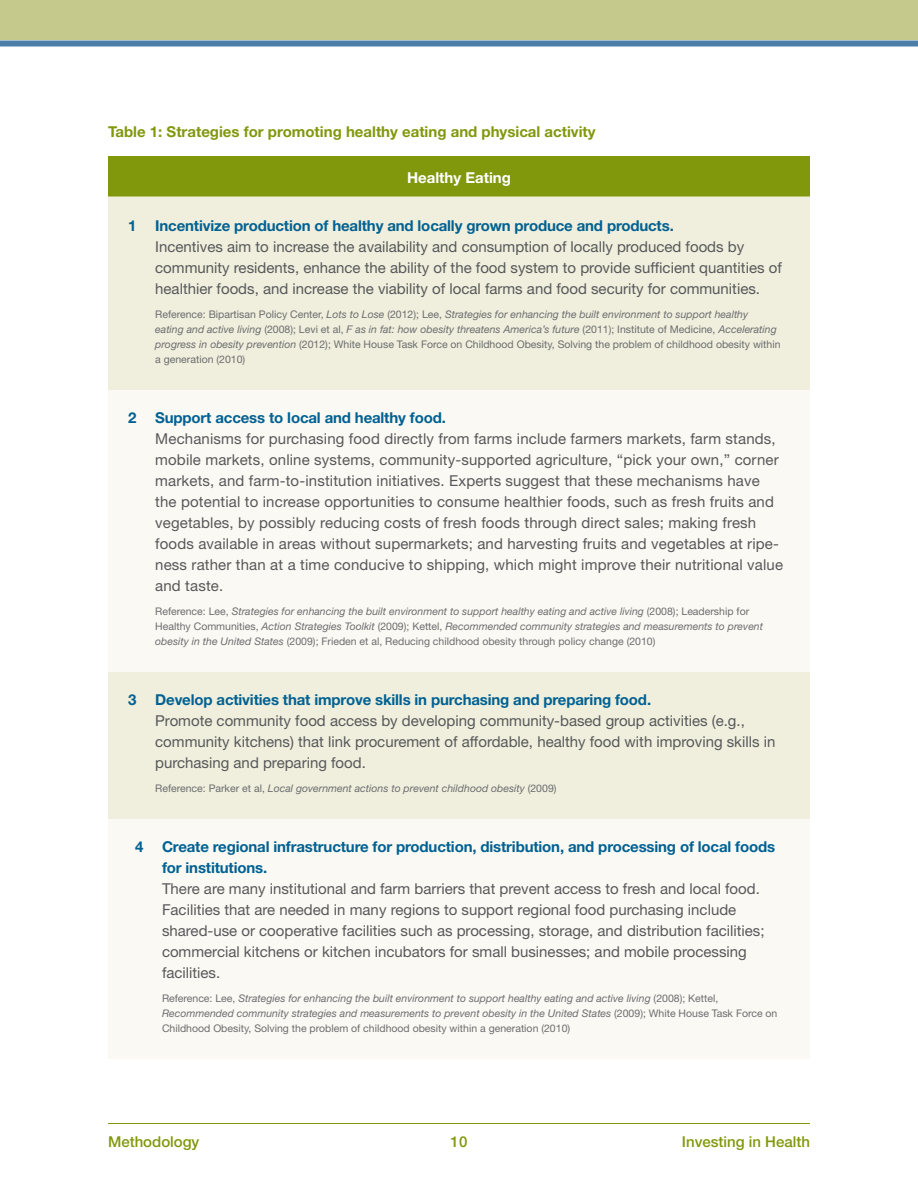
<style>
.page{position:relative;width:918px;height:1188px;background:#fff}
.page>*{position:absolute;margin:0;border:0;box-sizing:border-box;transform-origin:0 0}
.Body_Table_Large{font:15px/21px "Helvetica Neue LT";color:#57585a}
.t1{font:700 15px/21px "Helvetica Neue LT";letter-spacing:-.01em;color:#006192}
.Header_3__figure{font:700 15px "Helvetica Neue LT";color:#81980d}
.Page_Number{font:500 15px "Helvetica Neue LT";color:#81980d}
.Header_Table_Green{font:700 15px "Helvetica Neue LT";color:#fff}
.Appendix_Body_Small{font:italic 10.5px/15px "Helvetica Neue LT";color:#6c6d70}
.Appendix_Body_Small-2{font:10.5px/15px "Helvetica Neue LT";color:#6c6d70}
.s1{font-style:italic}
.s2{font-style:normal}
</style>
<div class="page">
<div style="left:0;top:0;width:918px;height:40px;background:#c5ca8c"></div>
<hr style="left:108px;top:1123px;width:702px;height:1px;background:#81980d">
<div style="left:0;top:40px;width:918px;height:6px;background:#4d7ea7"></div>
<div style="left:108px;top:156px;width:702px;height:40px;background:#81980d"></div>
<div style="left:108px;top:196px;width:702px;height:194px;background:#f0eedc"></div>
<svg style="left:108px;top:390px;width:702px;height:669px;fill:#fbf9f3"></svg>
<p class="Header_3__figure" style="left:108px;top:122px;width:489px">Table 1: Strategies for promoting healthy eating and physical activity</p>
<p class="Header_Table_Green" style="left:407px;top:168px;width:105px">Healthy Eating</p>
<p class="t1" style="left:128px;top:215px;width:547px">1 Incentivize production of healthy and locally grown produce and products.</p>
<p class="Body_Table_Large" style="left:155px;top:236px;width:628px">Incentives aim to increase the availability and consumption of locally produced foods by community residents, enhance the ability of the food system to provide sufficient quantities of healthier foods, and increase the viability of local farms and food security for communities.</p>
<p class="Appendix_Body_Small-2" style="left:155px;top:307px;width:627px">Reference: Bipartisan Policy Center, <span class="s1">Lots to Lose</span> (2012); Lee, <span class="s1">Strategies for enhancing the built environment to support healthy<br>eating and active living</span> (2008); Levi et al, <span class="s1">F as in fat: how obesity threatens America’s future</span> (2011); Institute of Medicine, <span class="s1">Accelerating progress in obesity prevention</span> (2012); White House Task Force on Childhood Obesity, Solving the problem of childhood obesity within a generation (2010)</p>
<p class="t1" style="left:128px;top:407px;width:319px">2 Support access to local and healthy food.</p>
<p class="Body_Table_Large" style="left:155px;top:428px;width:629px">Mechanisms for purchasing food directly from farms include farmers markets, farm stands, mobile markets, online systems, community-supported agriculture, “pick your own,” corner markets, and farm-to-institution initiatives. Experts suggest that these mechanisms have the potential to increase opportunities to consume healthier foods, such as fresh fruits and vegetables, by possibly reducing costs of fresh foods through direct sales; making fresh foods available in areas without supermarkets; and harvesting fruits and vegetables at ripe&shy;ness rather than at a time conducive to shipping, which might improve their nutritional value and taste.</p>
<p class="Appendix_Body_Small" style="left:155px;top:604px;width:609px"><span class="s2">Reference: Lee,</span> Strategies for enhancing the built environment to support healthy eating and active living <span class="s2">(2008); Leadership for<br>Healthy Communities,</span> Action Strategies Toolkit <span class="s2">(2009); Kettel,</span> Recommended community strategies and measurements to prevent obesity in the United States <span class="s2">(2009); Frieden et al, Reducing childhood obesity through policy change (2010)</span></p>
<p class="t1" style="left:128px;top:689px;width:524px">3 Develop activities that improve skills in purchasing and preparing food.</p>
<p class="Body_Table_Large" style="left:155px;top:710px;width:622px">Promote community food access by developing community-based group activities (e.g., community kitchens) that link procurement of affordable, healthy food with improving skills in purchasing and preparing food.</p>
<p class="Appendix_Body_Small" style="left:155px;top:781px;width:403px"><span class="s2">Reference: Parker et al,</span> Local government actions to prevent childhood obesity <span class="s2">(2009)</span></p>
<p class="t1" style="left:162px;top:836px;width:615px;text-indent:-27px">4 Create regional infrastructure for production, distribution, and processing of local foods for institutions.</p>
<p class="Body_Table_Large" style="left:162px;top:878px;width:604px">There are many institutional and farm barriers that prevent access to fresh and local food.<br>Facilities that are needed in many regions to support regional food purchasing include shared-use or cooperative facilities such as processing, storage, and distribution facilities; commercial kitchens or kitchen incubators for small businesses; and mobile processing facilities.</p>
<p class="Appendix_Body_Small" style="left:162px;top:991px;width:617px"><span class="s2">Reference: Lee,</span> Strategies for enhancing the built environment to support healthy eating and active living <span class="s2">(2008); Kettel,<br></span>Recommended community strategies and measurements to prevent obesity in the United States <span class="s2">(2009); White House Task Force on<br>Childhood Obesity, Solving the problem of childhood obesity within a generation (2010)</span></p>
<p class="Page_Number" style="left:108px;top:1132px;width:93px">Methodology</p>
<p class="Page_Number" style="left:451px;top:1132px;width:18px">10</p>
<p class="Page_Number" style="left:682px;top:1132px;width:130px">Investing in Health</p>
</div>
